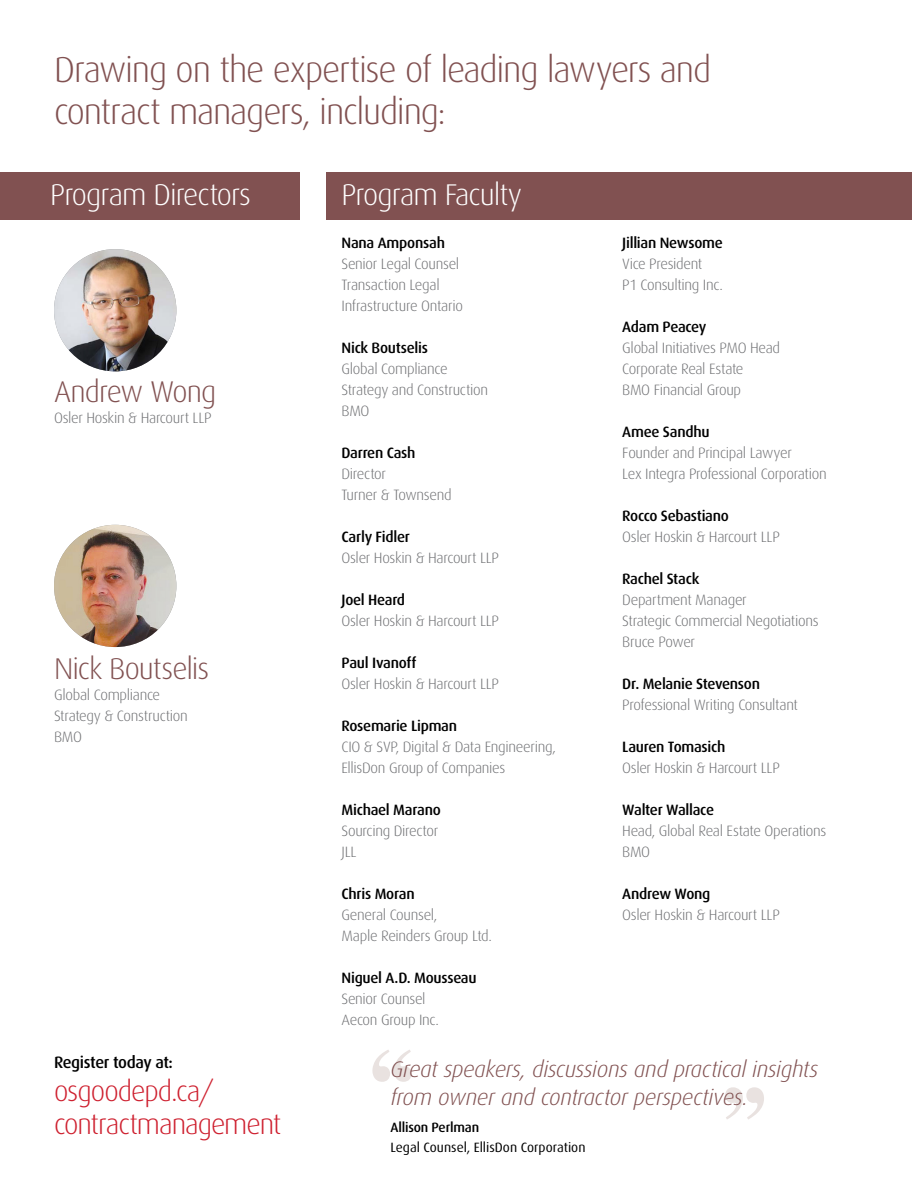
<style>
.page{position:relative;width:912px;height:1188px;background:#fff}
.page>*{position:absolute;margin:0;border:0;box-sizing:border-box;transform-origin:0 0}
.t1{font:300 36px/42px "Dax";letter-spacing:-.035em;color:#815151}
.t2{font:300 30px "Dax";letter-spacing:-.03em;color:#fff}
.t3{font:300 30px "Dax";letter-spacing:-.03em;color:#815151}
.t4{font:300 28.5px/33px "Dax";letter-spacing:-.035em;color:#ce202f}
.t5{font:italic 300 22.5px/28.5px "Dax";letter-spacing:-.02em;color:#815151}
.t6{font:500 16.5px "Dax";letter-spacing:-.025em;color:#000}
.t7{font:300 15px/21px "Dax";letter-spacing:-.02em;color:#6d6e71}
.t8{font:500 15px "Dax";letter-spacing:-.02em;color:#000}
.t9{font:13.5px/19.5px "Dax";color:#000}
.s1{font-weight:500}
</style>
<div class="page">
<div style="left:0;top:172px;width:299px;height:48px;background:#815151"></div>
<div style="left:326px;top:172px;width:585px;height:48px;background:#815151"></div>
<img style="left:54px;top:249px;width:122px;height:122px;border-radius:61px">
<img style="left:54px;top:525px;width:122px;height:122px;border-radius:61px">
<svg style="left:372px;top:1050px;width:39px;height:32px"></svg>
<svg style="left:725px;top:1087px;width:38px;height:33px"></svg>
<p class="t1" style="left:54px;top:49px;width:658px">Drawing on the expertise of leading lawyers and contract managers, including:</p>
<p class="t2" style="left:50px;top:178px;width:202px">Program Directors</p>
<p class="t2" style="left:341px;top:178px;width:182px">Program Faculty</p>
<p class="t3" style="left:54px;top:376px;width:164px">Andrew Wong</p>
<p class="t7" style="left:54px;top:408px;width:159px">Osler Hoskin &amp; Harcourt LLP</p>
<p class="t3" style="left:54px;top:652px;width:157px">Nick Boutselis</p>
<p class="t7" style="left:54px;top:685px;width:135px">Global Compliance<br>Strategy &amp; Construction<br>BMO</p>
<p class="t8" style="left:341px;top:235px;width:105px">Nana Amponsah</p>
<p class="t7" style="left:341px;top:254px;width:119px">Senior Legal Counsel</p>
<p class="t7" style="left:341px;top:275px;width:100px">Transaction Legal</p>
<p class="t7" style="left:341px;top:296px;width:123px">Infrastructure Ontario</p>
<p class="t8" style="left:341px;top:340px;width:88px">Nick Boutselis</p>
<p class="t7" style="left:341px;top:359px;width:108px">Global Compliance</p>
<p class="t7" style="left:341px;top:380px;width:148px">Strategy and Construction</p>
<p class="t7" style="left:341px;top:401px;width:29px">BMO</p>
<p class="t8" style="left:341px;top:445px;width:75px">Darren Cash</p>
<p class="t7" style="left:341px;top:464px;width:46px">Director</p>
<p class="t7" style="left:341px;top:485px;width:112px">Turner &amp; Townsend</p>
<p class="t8" style="left:341px;top:529px;width:70px">Carly Fidler</p>
<p class="t7" style="left:341px;top:548px;width:159px">Osler Hoskin &amp; Harcourt LLP</p>
<p class="t8" style="left:341px;top:592px;width:65px">Joel Heard</p>
<p class="t7" style="left:341px;top:611px;width:159px">Osler Hoskin &amp; Harcourt LLP</p>
<p class="t8" style="left:341px;top:655px;width:76px">Paul Ivanoff</p>
<p class="t7" style="left:341px;top:674px;width:159px">Osler Hoskin &amp; Harcourt LLP</p>
<p class="t8" style="left:341px;top:718px;width:117px">Rosemarie Lipman</p>
<p class="t7" style="left:341px;top:737px;width:216px">CIO &amp; SVP, Digital &amp; Data Engineering,<br>EllisDon Group of Companies</p>
<p class="t8" style="left:341px;top:802px;width:101px">Michael Marano</p>
<p class="t7" style="left:341px;top:821px;width:98px">Sourcing Director</p>
<p class="t7" style="left:341px;top:842px;width:16px">JLL</p>
<p class="t8" style="left:341px;top:886px;width:75px">Chris Moran</p>
<p class="t7" style="left:341px;top:905px;width:152px">General Counsel,<br>Maple Reinders Group Ltd.</p>
<p class="t8" style="left:341px;top:970px;width:137px">Niguel A.D. Mousseau</p>
<p class="t7" style="left:341px;top:989px;width:86px">Senior Counsel</p>
<p class="t7" style="left:341px;top:1010px;width:99px">Aecon Group Inc.</p>
<p class="t8" style="left:622px;top:235px;width:102px">Jillian Newsome</p>
<p class="t7" style="left:622px;top:254px;width:82px">Vice President</p>
<p class="t7" style="left:622px;top:275px;width:102px">P1 Consulting Inc.</p>
<p class="t8" style="left:622px;top:319px;width:86px">Adam Peacey</p>
<p class="t7" style="left:622px;top:338px;width:159px">Global Initiatives PMO Head</p>
<p class="t7" style="left:622px;top:359px;width:123px">Corporate Real Estate</p>
<p class="t7" style="left:622px;top:380px;width:120px">BMO Financial Group</p>
<p class="t8" style="left:622px;top:424px;width:89px">Amee Sandhu</p>
<p class="t7" style="left:622px;top:443px;width:171px">Founder and Principal Lawyer</p>
<p class="t7" style="left:622px;top:464px;width:206px">Lex Integra Professional Corporation</p>
<p class="t8" style="left:622px;top:508px;width:108px">Rocco Sebastiano</p>
<p class="t7" style="left:622px;top:527px;width:159px">Osler Hoskin &amp; Harcourt LLP</p>
<p class="t8" style="left:622px;top:571px;width:79px">Rachel Stack</p>
<p class="t7" style="left:622px;top:590px;width:126px">Department Manager</p>
<p class="t7" style="left:622px;top:611px;width:198px">Strategic Commercial Negotiations</p>
<p class="t7" style="left:622px;top:632px;width:74px">Bruce Power</p>
<p class="t8" style="left:622px;top:676px;width:139px">Dr. Melanie Stevenson</p>
<p class="t7" style="left:622px;top:695px;width:177px">Professional Writing Consultant</p>
<p class="t8" style="left:622px;top:739px;width:105px">Lauren Tomasich</p>
<p class="t7" style="left:622px;top:758px;width:159px">Osler Hoskin &amp; Harcourt LLP</p>
<p class="t8" style="left:622px;top:802px;width:93px">Walter Wallace</p>
<p class="t7" style="left:622px;top:821px;width:206px">Head, Global Real Estate Operations<br>BMO</p>
<p class="t8" style="left:622px;top:886px;width:90px">Andrew Wong</p>
<p class="t7" style="left:622px;top:905px;width:159px">Osler Hoskin &amp; Harcourt LLP</p>
<p class="t6" style="left:54px;top:1053px;width:120px">Register today at:</p>
<p class="t4" style="left:54px;top:1075px;width:229px">osgoodepd.ca/ contractmanagement</p>
<p class="t5" style="left:390px;top:1055px;width:429px">Great speakers, discussions and practical insights from owner and contractor perspectives.</p>
<p class="t9" style="left:390px;top:1118px;width:196px"><span class="s1">Allison Perlman<br></span>Legal Counsel, EllisDon Corporation</p>
</div>
